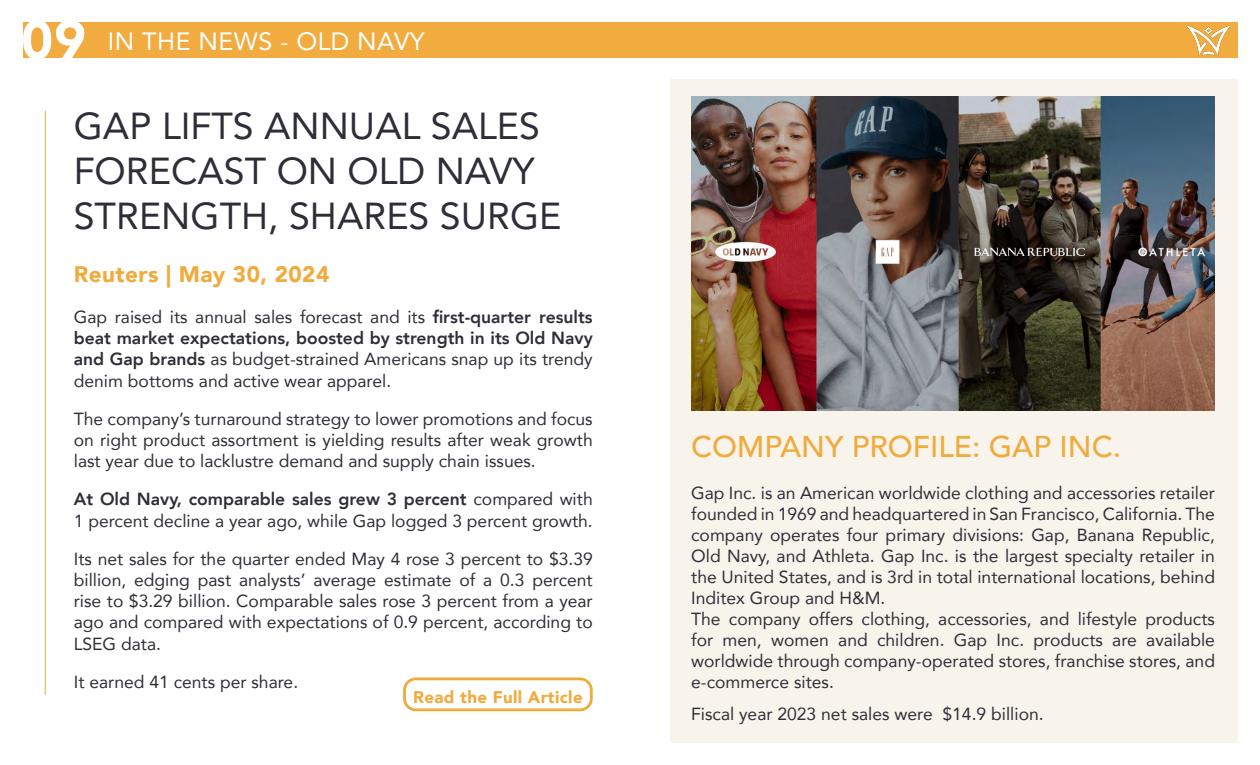
<style>
.page{position:relative;width:1260px;height:765px;background:#fff}
.page>*{position:absolute;margin:0;border:0;box-sizing:border-box;transform-origin:0 0}
.t1{font:900 53.75px "Avenir";color:#fff}
.t2{font:37.5px/45px "Avenir";color:#2f2e38}
.t3{font:500 30px "Avenir";color:#f0ab3d}
.t4{font:25px "Avenir";letter-spacing:.02em;color:#fff}
.t5{font:900 22.5px "Avenir";letter-spacing:.02em;color:#f0ab3d}
.t6{font:17.5px/21.2px "Avenir";color:#2f2e38;text-align:justify}
.t7{font:900 16.88px "Avenir";letter-spacing:.02em;color:#f0ab3d}
.s1{font-weight:800}
</style>
<div class="page">
<div style="left:23px;top:22px;width:1214px;height:36px;background:#f1ab3e"></div>
<img style="left:1186px;top:25px;width:45px;height:31px">
<div style="left:670px;top:79px;width:568px;height:663px;background:#f8f4ec"></div>
<hr style="left:45px;top:110px;width:1px;height:585px;background:#f0ab3d">
<img style="left:691px;top:96px;width:524px;height:315px">
<div style="left:403px;top:678px;width:190px;height:33px;border:3px solid #f0ab3d;border-radius:11px"></div>
<h1 class="t1" style="left:21px;top:-6px;width:66px">09</h1>
<h3 class="t4" style="left:108px;top:21px;width:318px">IN THE NEWS - OLD NAVY</h3>
<h2 class="t2" style="left:74px;top:102px;width:489px">GAP LIFTS ANNUAL SALES<br>FORECAST ON OLD NAVY<br>STRENGTH, SHARES SURGE</h2>
<p class="t5" style="left:74px;top:255px;width:257px">Reuters | May 30, 2024</p>
<p class="t6" style="left:74px;top:306px;width:520px">Gap raised its annual sales forecast and its <span class="s1">first-quarter results beat market expectations, boosted by strength in its Old Navy and Gap brands</span> as budget-strained Americans snap up its trendy denim bottoms and active wear apparel.</p>
<p class="t6" style="left:74px;top:408px;width:520px">The company’s turnaround strategy to lower promotions and focus on right product assortment is yielding results after weak growth last year due to lacklustre demand and supply chain issues.</p>
<p class="t6" style="left:74px;top:488px;width:520px"><span class="s1">At Old Navy, comparable sales grew 3 percent</span> compared with<br>1 percent decline a year ago, while Gap logged 3 percent growth.</p>
<p class="t6" style="left:74px;top:548px;width:521px">Its net sales for the quarter ended May 4 rose 3 percent to $3.39 billion, edging past analysts’ average estimate of a 0.3 percent rise to $3.29 billion. Comparable sales rose 3 percent from a year ago and compared with expectations of 0.9 percent, according to LSEG data.</p>
<p class="t6" style="left:74px;top:671px;width:226px">It earned 41 cents per share.</p>
<p class="t7" style="left:413px;top:683px;width:171px">Read the Full Article</p>
<h3 class="t3" style="left:691px;top:420px;width:432px">COMPANY PROFILE: GAP INC.</h3>
<p class="t6" style="left:691px;top:482px;width:525px;text-align:left">Gap Inc. is an American worldwide clothing and accessories retailer founded in 1969 and headquartered in San Francisco, California. The company operates four primary divisions: Gap, Banana Republic, Old Navy, and Athleta. Gap Inc. is the largest specialty retailer in the United States, and is 3rd in total international locations, behind Inditex Group and H&amp;M.<br>The company offers clothing, accessories, and lifestyle products for men, women and children. Gap Inc. products are available worldwide through company-operated stores, franchise stores, and e-commerce sites.</p>
<p class="t6" style="left:691px;top:703px;width:354px">Fiscal year 2023 net sales were $14.9 billion.</p>
</div>
